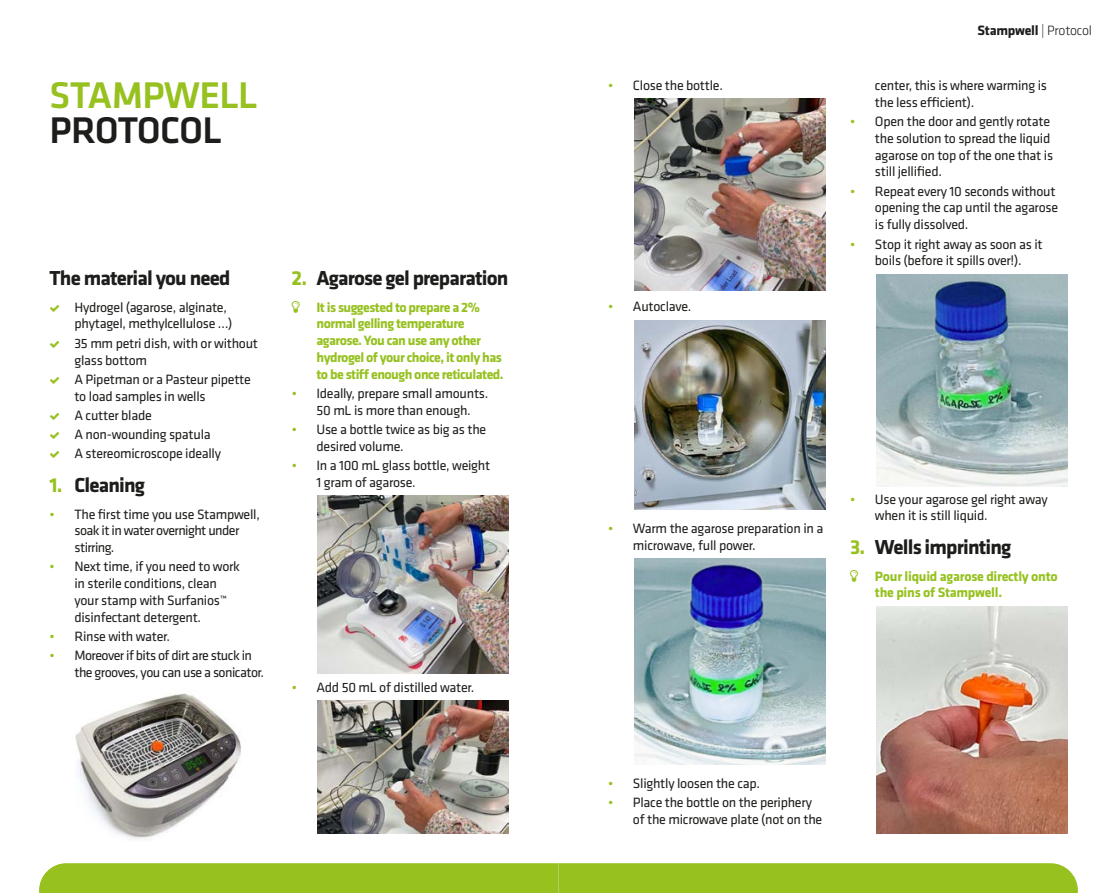
<style>
.page{position:relative;width:1117px;height:893px;background:#fff}
.page>*{position:absolute;margin:0;border:0;box-sizing:border-box;transform-origin:0 0}
.t1{font:500 38.5px "Klavika";letter-spacing:-.02em;color:#96c11f}
.t2{font:500 38.5px "Klavika";letter-spacing:-.035em;color:#1d1d1b}
.t3{font:700 21px "Klavika";letter-spacing:-.04em;color:#1d1d1b}
.t4{font:14px/16.8px "Klavika";letter-spacing:-.02em;color:#1d1d1b}
.t5{font:700 14px/16.8px "Klavika";letter-spacing:-.04em;color:#96c11f}
.t6{font:14px/16.8px "Klavika";letter-spacing:-.04em;color:#1d1d1b}
.t7{font:700 14px/16.8px "Klavika";letter-spacing:-.02em;color:#96c11f}
.t8{font:700 14px "Klavika";letter-spacing:-.02em;color:#1d1d1b}
.s1{color:#96c11f}
.s2{font-weight:300}
</style>
<div class="page">
<div style="left:39px;top:863px;width:1038px;height:30px;background:#96c11f"></div>
<img style="left:634px;top:99px;width:191px;height:191px">
<img style="left:634px;top:320px;width:191px;height:189px">
<img style="left:634px;top:558px;width:191px;height:206px">
<img style="left:876px;top:274px;width:191px;height:212px">
<img style="left:876px;top:606px;width:191px;height:227px">
<img style="left:76px;top:693px;width:165px;height:146px">
<img style="left:317px;top:496px;width:191px;height:177px">
<img style="left:317px;top:700px;width:191px;height:133px">
<h1 class="t1" style="left:50px;top:75px;width:209px">STAMPWELL</h1>
<h1 class="t2" style="left:50px;top:110px;width:174px">PROTOCOL</h1>
<h2 class="t3" style="left:50px;top:266px;width:182px">The material you need</h2>
<p class="t4" style="left:74px;top:299px;width:159px">Hydrogel (agarose, alginate, phytagel, methylcellulose …)</p>
<p class="t4" style="left:74px;top:335px;width:185px">35 mm petri dish, with or without glass bottom</p>
<p class="t4" style="left:74px;top:371px;width:178px">A Pipetman or a Pasteur pipette to load samples in wells</p>
<p class="t4" style="left:74px;top:406px;width:148px;line-height:19.2px">A cutter blade<br>A non-wounding spatula<br>A stereomicroscope ideally</p>
<h2 class="t3" style="left:50px;top:473px;width:97px"><span class="s1">1.</span> Cleaning</h2>
<p class="t6" style="left:74px;top:506px;width:187px;text-indent:-25px"><span class="s1">•</span> The first time you use Stampwell, soak it in water overnight under stirring.</p>
<p class="t4" style="left:74px;top:559px;width:167px;text-indent:-25px"><span class="s1">•</span> Next time, if you need to work in sterile conditions, clean your stamp with Surfanios™ disinfectant detergent.</p>
<p class="t4" style="left:50px;top:628px;width:122px"><span class="s1">•</span> Rinse with water.</p>
<p class="t6" style="left:74px;top:648px;width:191px;text-indent:-25px"><span class="s1">•</span> Moreover if bits of dirt are stuck in the grooves, you can use a sonicator.</p>
<h2 class="t3" style="left:291px;top:266px;width:218px"><span class="s1">2.</span> Agarose gel preparation</h2>
<p class="t5" style="left:316px;top:299px;width:189px">It is suggested to prepare a 2% normal gelling temperature agarose. You can use any other hydrogel of your choice, it only has to be stiff enough once reticulated.</p>
<p class="t4" style="left:291px;top:385px;width:198px;text-align:center"><span class="s1">•</span> Ideally, prepare small amounts.<br>50 mL is more than enough.</p>
<p class="t4" style="left:316px;top:421px;width:171px;text-indent:-25px"><span class="s1">•</span> Use a bottle twice as big as the desired volume.</p>
<p class="t4" style="left:316px;top:457px;width:175px;text-indent:-25px"><span class="s1">•</span> In a 100 mL glass bottle, weight<br>1 gram of agarose.</p>
<p class="t4" style="left:291px;top:679px;width:184px"><span class="s1">•</span> Add 50 mL of distilled water.</p>
<p class="t4" style="left:608px;top:77px;width:116px"><span class="s1">•</span> Close the bottle.</p>
<p class="t4" style="left:608px;top:299px;width:85px"><span class="s1">•</span> Autoclave.</p>
<p class="t8" style="left:977px;top:23px;width:116px">Stampwell <span class="s2">| Protocol</span></p>
<p class="t4" style="left:874px;top:77px;width:173px">center, this is where warming is the less efficient).</p>
<p class="t4" style="left:874px;top:113px;width:180px;text-indent:-25px"><span class="s1">•</span> Open the door and gently rotate the solution to spread the liquid agarose on top of the one that is still jellified.</p>
<p class="t4" style="left:874px;top:183px;width:184px;text-indent:-25px"><span class="s1">•</span> Repeat every 10 seconds without opening the cap until the agarose is fully dissolved.</p>
<p class="t4" style="left:850px;top:236px;width:194px;text-align:center"><span class="s1">•</span> Stop it right away as soon as it boils (before it spills over!).</p>
<p class="t4" style="left:632px;top:520px;width:192px;text-indent:-25px"><span class="s1">•</span> Warm the agarose preparation in a microwave, full power.</p>
<p class="t4" style="left:874px;top:491px;width:174px;text-indent:-25px"><span class="s1">•</span> Use your agarose gel right away when it is still liquid.</p>
<h2 class="t3" style="left:850px;top:535px;width:163px"><span class="s1">3.</span> Wells imprinting</h2>
<p class="t7" style="left:874px;top:568px;width:184px">Pour liquid agarose directly onto the pins of Stampwell.</p>
<p class="t4" style="left:608px;top:775px;width:153px"><span class="s1">•</span> Slightly loosen the cap.</p>
<p class="t4" style="left:632px;top:794px;width:191px;text-indent:-25px"><span class="s1">•</span> Place the bottle on the periphery of the microwave plate (not on the</p>
</div>
